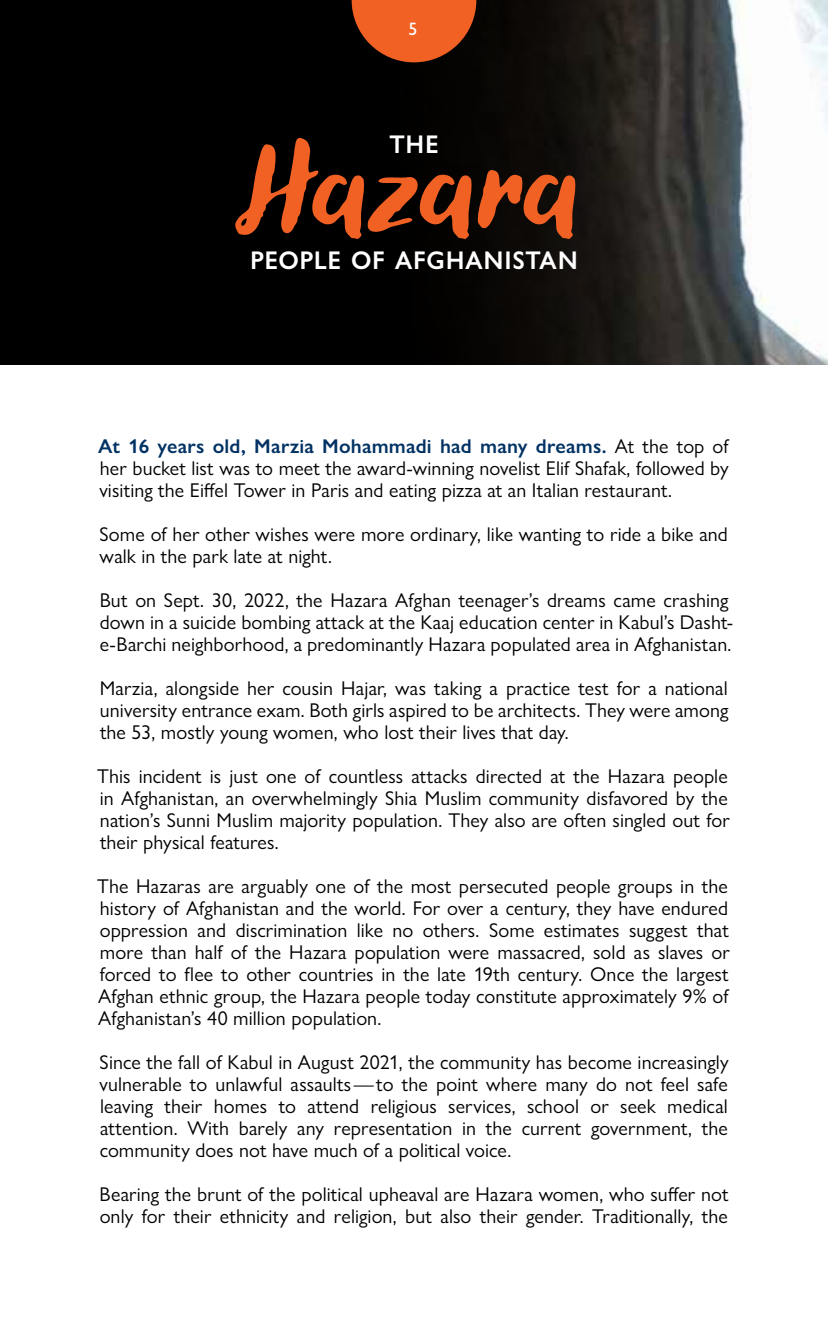
<style>
.page{position:relative;width:828px;height:1332px;background:#fff}
.page>*{position:absolute;margin:0;border:0;box-sizing:border-box;transform-origin:0 0}
.t1{font:120px "Lullabies";letter-spacing:-.01em;color:#f16124}
.t2{font:500 36px "Gill Sans Nova";color:#fff}
.t3{font:20px/22px "Gill Sans Nova";letter-spacing:.005em;color:#000;text-align:justify}
.t4{font:500 18px "Gill Sans Nova";color:#fff}
.s1{font-weight:600;color:#003263}
</style>
<div class="page">
<div style="left:0;top:0;width:828px;height:365px;background:#000"></div>
<img style="left:351px;top:0;width:477px;height:365px">
<svg style="left:352px;top:0;width:124px;height:62px"></svg>
<p class="t4" style="left:409px;top:18px;width:10px">5</p>
<h2 class="t2" style="left:389px;top:119px;width:51px">the</h2>
<h1 class="t1" style="left:241px;top:110px;width:348px">Hazara</h1>
<h2 class="t2" style="left:250px;top:235px;width:330px">people of afghanistan</h2>
<p class="t3" style="left:98px;top:435px;width:632px"><span class="s1">At 16 years old, Marzia Mohammadi had many dreams.</span> At the top of her bucket list was to meet the award-winning novelist Elif Shafak, followed by visiting the Eiffel Tower in Paris and eating pizza at an Italian restaurant.</p>
<p class="t3" style="left:100px;top:523px;width:630px">Some of her other wishes were more ordinary, like wanting to ride a bike and walk in the park late at night.</p>
<p class="t3" style="left:100px;top:589px;width:635px;text-align:left">But on Sept. 30, 2022, the Hazara Afghan teenager’s dreams came crashing down in a suicide bombing attack at the Kaaj education center in Kabul’s Dasht&shy;e-Barchi neighborhood, a predominantly Hazara populated area in Afghanistan.</p>
<p class="t3" style="left:100px;top:677px;width:630px">Marzia, alongside her cousin Hajar, was taking a practice test for a national university entrance exam. Both girls aspired to be architects. They were among the 53, mostly young women, who lost their lives that day.</p>
<p class="t3" style="left:97px;top:765px;width:634px">This incident is just one of countless attacks directed at the Hazara people in Afghanistan, an overwhelmingly Shia Muslim community disfavored by the nation’s Sunni Muslim majority population. They also are often singled out for their physical features.</p>
<p class="t3" style="left:97px;top:875px;width:634px">The Hazaras are arguably one of the most persecuted people groups in the history of Afghanistan and the world. For over a century, they have endured oppression and discrimination like no others. Some estimates suggest that more than half of the Hazara population were massacred, sold as slaves or forced to flee to other countries in the late 19th century. Once the largest Afghan ethnic group, the Hazara people today constitute approximately 9% of Afghanistan’s 40 million population.</p>
<p class="t3" style="left:99px;top:1051px;width:631px">Since the fall of Kabul in August 2021, the community has become increasingly vulnerable to unlawful assaults—to the point where many do not feel safe leaving their homes to attend religious services, school or seek medical attention. With barely any representation in the current government, the community does not have much of a political voice.</p>
<p class="t3" style="left:100px;top:1183px;width:631px">Bearing the brunt of the political upheaval are Hazara women, who suffer not only for their ethnicity and religion, but also their gender. Traditionally, the</p>
</div>
